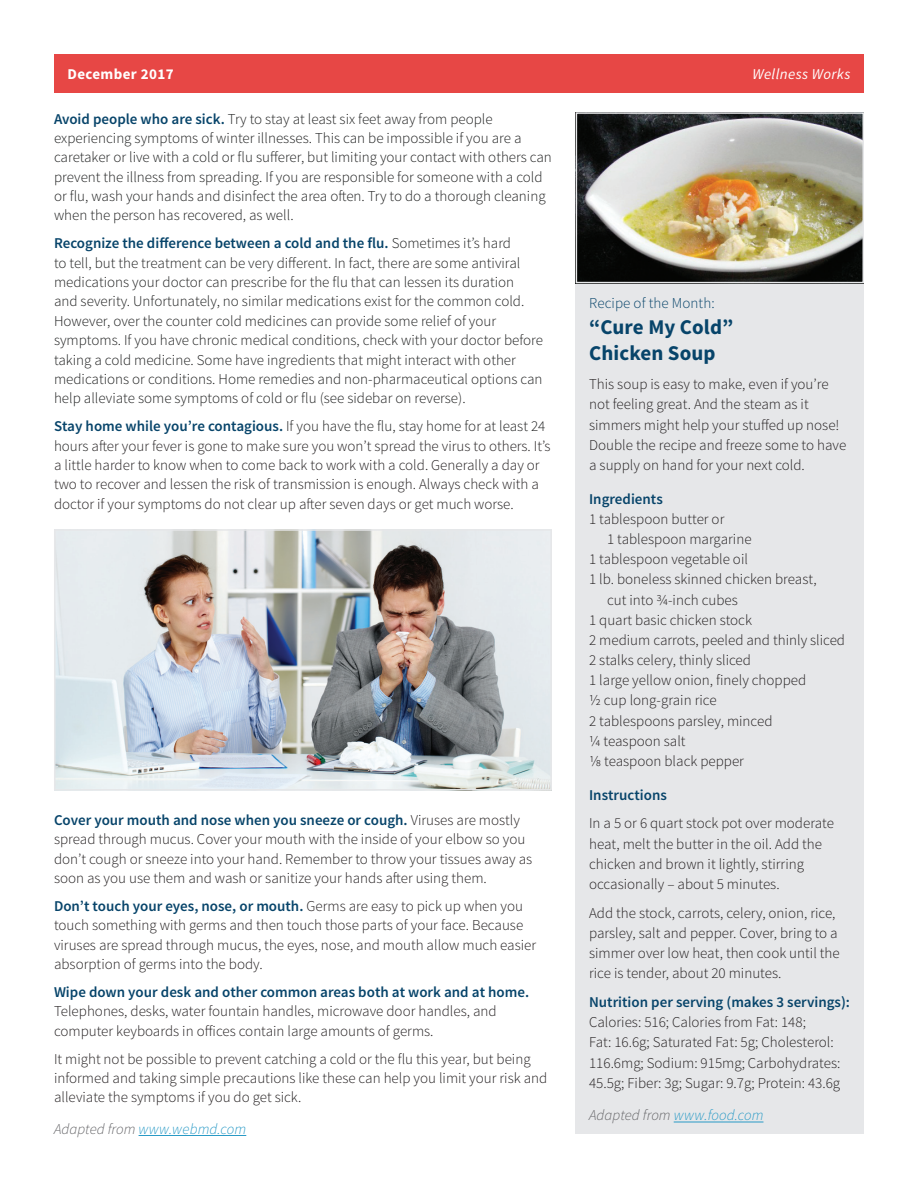
<style>
.page{position:relative;width:918px;height:1188px;background:#fff}
.page>*{position:absolute;margin:0;border:0;box-sizing:border-box;transform-origin:0 0}
.t1{font:700 21px/26.2px "Source Sans Pro";letter-spacing:.005em;color:#07446a}
.t2{font:300 15px/19.4px "Source Sans Pro";color:#231f20}
.t3{font:300 15px/19.4px "Source Sans Pro";color:#1f2020}
.t4{font:600 15px "Source Sans Pro";color:#07446a}
.t5{font:italic 300 15px "Source Sans Pro";letter-spacing:.005em;color:#299ac6}
.t6{font:300 15px "Source Sans Pro";letter-spacing:.005em;color:#07446a}
.t7{font:italic 15px "Source Sans Pro";letter-spacing:.025em;color:#fff}
.t8{font:700 15px "Source Sans Pro";letter-spacing:.025em;color:#fff}
.s1{font-weight:600;color:#07446a}
.s2{color:#1f2020}
.s3{color:#636366}
</style>
<div class="page">
<hr style="left:139px;top:1135px;width:107px;height:1px;background:#299ac6">
<div style="left:54px;top:54px;width:810px;height:38px;background:#e74745"></div>
<div style="left:576px;top:283px;width:288px;height:851px;background:#e6e7e9"></div>
<hr style="left:674px;top:1122px;width:89px;height:1px;background:#299ac6">
<img style="left:579px;top:115px;width:282px;height:165px">
<div style="left:576px;top:112px;width:288px;height:171px;border:2px solid #e6e7e9"></div>
<img style="left:57px;top:532px;width:492px;height:256px">
<div style="left:54px;top:529px;width:498px;height:262px;border:2px solid #e6e7e9"></div>
<p class="t8" style="left:68px;top:64px;width:108px">December 2017</p>
<p class="t7" style="left:752px;top:65px;width:100px">Wellness Works</p>
<p class="t3" style="left:54px;top:109px;width:499px"><span class="s1">Avoid people who are sick.</span> Try to stay at least six feet away from people experiencing symptoms of winter illnesses. This can be impossible if you are a caretaker or live with a cold or flu sufferer, but limiting your contact with others can prevent the illness from spreading. If you are responsible for someone with a cold or flu, wash your hands and disinfect the area often. Try to do a thorough cleaning when the person has recovered, as well.</p>
<p class="t3" style="left:54px;top:234px;width:491px"><span class="s1">Recognize the difference between a cold and the flu.</span> Sometimes it’s hard<br>to tell, but the treatment can be very different. In fact, there are some antiviral medications your doctor can prescribe for the flu that can lessen its duration<br>and severity. Unfortunately, no similar medications exist for the common cold.<br>However, over the counter cold medicines can provide some relief of your symptoms. If you have chronic medical conditions, check with your doctor before taking a cold medicine. Some have ingredients that might interact with other medications or conditions. Home remedies and non-pharmaceutical options can help alleviate some symptoms of cold or flu (see sidebar on reverse).</p>
<p class="t2" style="left:54px;top:417px;width:498px"><span class="s1">Stay home while you’re contagious.</span> <span class="s2">If you have the flu, stay home for at least 24 hours</span> after your fever is gone to make sure you won’t spread the virus to others. It’s a little harder to know when to come back to work with a cold. Generally a day or two to recover and lessen the risk of transmission is enough. Always check with a doctor if your symptoms do not clear up after seven days or get much worse.</p>
<p class="t2" style="left:54px;top:810px;width:480px"><span class="s1">Cover your mouth and nose when you sneeze or cough.</span> Viruses are mostly spread through mucus. Cover your mouth with the inside of your elbow so you don’t cough or sneeze into your hand. Remember to throw your tissues away as soon as you use them and wash or sanitize your hands after using them.</p>
<p class="t2" style="left:54px;top:896px;width:484px"><span class="s1">Don’t touch your eyes, nose, or mouth.</span> Germs are easy to pick up when you touch something with germs and then touch those parts of your face. Because viruses are spread through mucus, the eyes, nose, and mouth allow much easier absorption of germs into the body.</p>
<p class="t4" style="left:54px;top:983px;width:477px">Wipe down your desk and other common areas both at work and at home.</p>
<p class="t2" style="left:54px;top:1002px;width:444px">Telephones, desks, water fountain handles, microwave door handles, and computer keyboards in offices contain large amounts of germs.</p>
<p class="t2" style="left:54px;top:1049px;width:495px">It might not be possible to prevent catching a cold or the flu this year, but being informed and taking simple precautions like these can help you limit your risk and alleviate the symptoms if you do get sick.</p>
<p class="t5" style="left:54px;top:1120px;width:194px"><span class="s3">Adapted from</span> www.webmd.com</p>
<p class="t6" style="left:589px;top:294px;width:127px">Recipe of the Month:</p>
<h1 class="t1" style="left:589px;top:315px;width:146px">“Cure My Cold”<br>Chicken Soup</h1>
<p class="t2" style="left:589px;top:374px;width:259px;line-height:20.1px">This soup is easy to make, even if you’re not feeling great. And the steam as it simmers might help your stuffed up nose!<br>Double the recipe and freeze some to have a supply on hand for your next cold.</p>
<p class="t4" style="left:589px;top:489px;width:75px">Ingredients</p>
<p class="t2" style="left:589px;top:509px;width:137px">1 tablespoon butter or</p>
<p class="t2" style="left:607px;top:529px;width:146px">1 tablespoon margarine</p>
<p class="t2" style="left:589px;top:550px;width:160px">1 tablespoon vegetable oil</p>
<p class="t2" style="left:589px;top:570px;width:229px">1 lb. boneless skinned chicken breast,</p>
<p class="t2" style="left:607px;top:590px;width:132px">cut into ¾-inch cubes</p>
<p class="t2" style="left:589px;top:610px;width:164px">1 quart basic chicken stock</p>
<p class="t2" style="left:589px;top:630px;width:258px">2 medium carrots, peeled and thinly sliced</p>
<p class="t2" style="left:589px;top:650px;width:163px">2 stalks celery, thinly sliced</p>
<p class="t2" style="left:589px;top:671px;width:219px">1 large yellow onion, finely chopped</p>
<p class="t2" style="left:589px;top:691px;width:129px">½ cup long-grain rice</p>
<p class="t2" style="left:589px;top:711px;width:185px">2 tablespoons parsley, minced</p>
<p class="t2" style="left:589px;top:731px;width:98px">¼ teaspoon salt</p>
<p class="t2" style="left:589px;top:751px;width:156px">1⁄8 teaspoon black pepper</p>
<p class="t4" style="left:589px;top:785px;width:79px">Instructions</p>
<p class="t2" style="left:589px;top:813px;width:246px;line-height:20.1px">In a 5 or 6 quart stock pot over moderate heat, melt the butter in the oil. Add the chicken and brown it lightly, stirring occasionally – about 5 minutes.</p>
<p class="t2" style="left:589px;top:903px;width:252px;line-height:20.2px">Add the stock, carrots, celery, onion, rice, parsley, salt and pepper. Cover, bring to a simmer over low heat, then cook until the rice is tender, about 20 minutes.</p>
<p class="t4" style="left:589px;top:993px;width:262px">Nutrition per serving (makes 3 servings):</p>
<p class="t2" style="left:589px;top:1012px;width:253px;line-height:20.2px">Calories: 516; Calories from Fat: 148;<br>Fat: 16.6g; Saturated Fat: 5g; Cholesterol:<br>116.6mg; Sodium: 915mg; Carbohydrates:<br>45.5g; Fiber: 3g; Sugar: 9.7g; Protein: 43.6g</p>
<p class="t5" style="left:589px;top:1106px;width:176px"><span class="s3">Adapted from</span> www.food.com</p>
</div>
